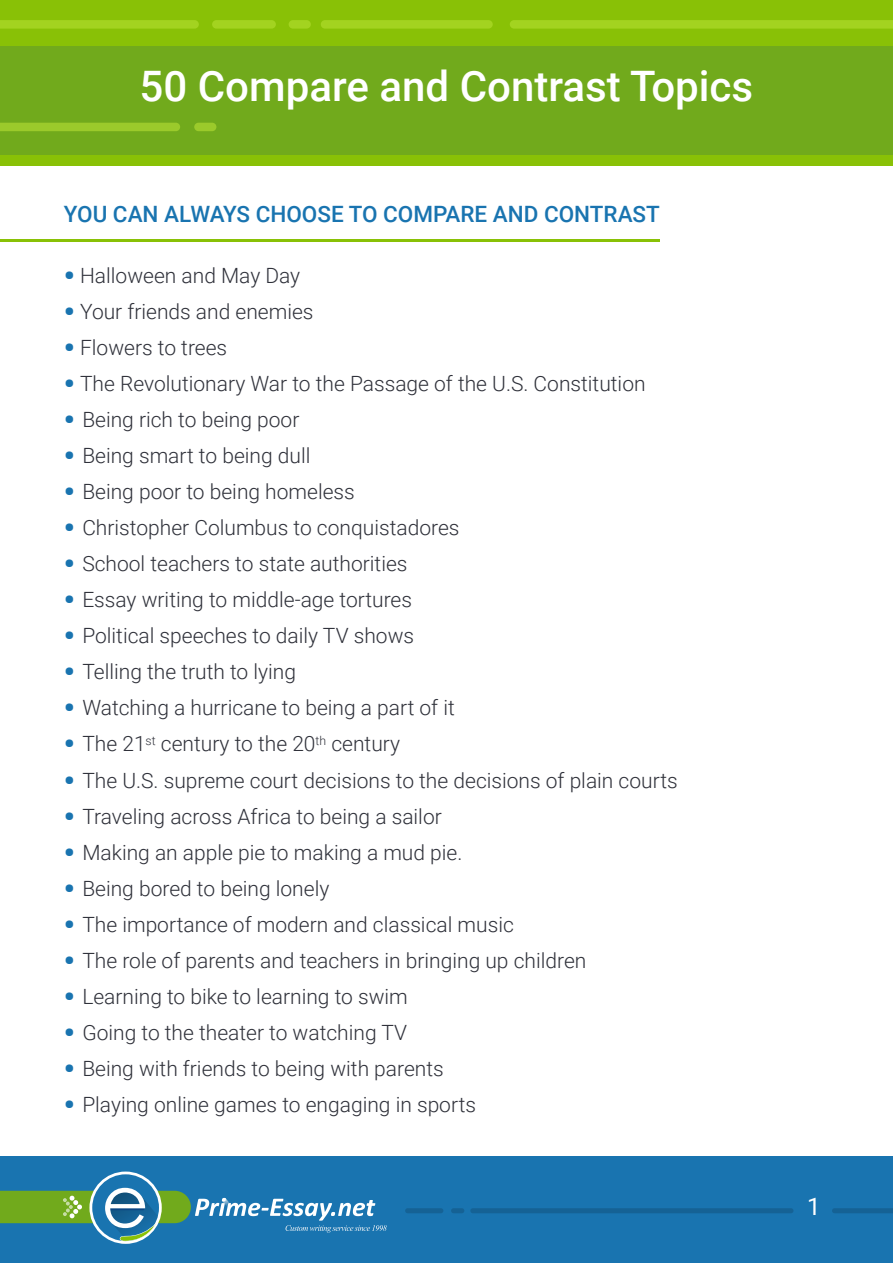
<style>
.page{position:relative;width:893px;height:1263px;background:#fff}
.page>*{position:absolute;margin:0;border:0;box-sizing:border-box;transform-origin:0 0}
.t1{font:500 42px "Roboto";color:#fff}
.t2{font:24px "Roboto";color:#fff}
.t3{font:500 22.5px "Roboto";color:#1974b0}
.t4{font:300 21px "Roboto";color:#2f313a}
.s1{font-weight:900;font-size:30px;color:#1974b0}
</style>
<div class="page">
<div style="left:0;top:1157px;width:893px;height:106px;background:#1974b0"></div>
<div style="left:0;top:0;width:893px;height:166px;background:#89c106"></div>
<hr style="left:0;top:239px;width:659px;height:3px;background:#89c106">
<div style="left:0;top:46px;width:893px;height:108px;background:#71aa1c"></div>
<svg style="left:89px;top:1171px;width:73px;height:73px"></svg>
<div style="left:92px;top:1174px;width:67px;height:67px;background:#1974b0;border-radius:50%"></div>
<svg style="left:0;top:1188px;width:387px;height:53px"></svg>
<div style="left:321px;top:20px;width:172px;height:9px;background:#a3d320;border-radius:4px"></div>
<svg style="left:510px;top:20px;width:383px;height:9px;background:#a1d11e"></svg>
<svg style="left:0;top:20px;width:199px;height:9px;background:#a1d11e"></svg>
<div style="left:289px;top:20px;width:22px;height:9px;background:#a3d320;border-radius:4px"></div>
<div style="left:212px;top:20px;width:64px;height:9px;background:#a3d320;border-radius:4px"></div>
<div style="left:470px;top:1208px;width:323px;height:5px;background:#156295;border-radius:3px"></div>
<div style="left:451px;top:1208px;width:13px;height:5px;background:#156295;border-radius:3px"></div>
<div style="left:405px;top:1208px;width:38px;height:5px;background:#156295;border-radius:3px"></div>
<svg style="left:832px;top:1208px;width:61px;height:5px"></svg>
<svg style="left:0;top:123px;width:180px;height:8px"></svg>
<div style="left:194px;top:123px;width:22px;height:8px;background:#9bca2b;border-radius:4px"></div>
<h1 class="t1" style="left:140px;top:57px;width:615px">50 Compare and Contrast Topics</h1>
<p class="t3" style="left:64px;top:198px;width:598px">YOU CAN ALWAYS CHOOSE TO COMPARE AND CONTRAST</p>
<p class="t4" style="left:64px;top:261px;width:238px"><span class="s1">•</span> Halloween and May Day</p>
<p class="t4" style="left:64px;top:297px;width:251px"><span class="s1">•</span> Your friends and enemies</p>
<p class="t4" style="left:64px;top:333px;width:165px"><span class="s1">•</span> Flowers to trees</p>
<p class="t4" style="left:64px;top:369px;width:583px"><span class="s1">•</span> The Revolutionary War to the Passage of the U.S. Constitution</p>
<p class="t4" style="left:64px;top:405px;width:237px"><span class="s1">•</span> Being rich to being poor</p>
<p class="t4" style="left:64px;top:441px;width:248px"><span class="s1">•</span> Being smart to being dull</p>
<p class="t4" style="left:64px;top:477px;width:293px"><span class="s1">•</span> Being poor to being homeless</p>
<p class="t4" style="left:64px;top:513px;width:397px"><span class="s1">•</span> Christopher Columbus to conquistadores</p>
<p class="t4" style="left:64px;top:549px;width:345px"><span class="s1">•</span> School teachers to state authorities</p>
<p class="t4" style="left:64px;top:585px;width:350px"><span class="s1">•</span> Essay writing to middle-age tortures</p>
<p class="t4" style="left:64px;top:621px;width:352px"><span class="s1">•</span> Political speeches to daily TV shows</p>
<p class="t4" style="left:64px;top:657px;width:234px"><span class="s1">•</span> Telling the truth to lying</p>
<p class="t4" style="left:64px;top:693px;width:393px"><span class="s1">•</span> Watching a hurricane to being a part of it</p>
<p class="t4" style="left:64px;top:729px;width:338px"><span class="s1">•</span> The 21<sup>st</sup> century to the 20<sup>th</sup> century</p>
<p class="t4" style="left:64px;top:765px;width:615px"><span class="s1">•</span> The U.S. supreme court decisions to the decisions of plain courts</p>
<p class="t4" style="left:64px;top:801px;width:380px"><span class="s1">•</span> Traveling across Africa to being a sailor</p>
<p class="t4" style="left:64px;top:837px;width:400px"><span class="s1">•</span> Making an apple pie to making a mud pie.</p>
<p class="t4" style="left:64px;top:873px;width:267px"><span class="s1">•</span> Being bored to being lonely</p>
<p class="t4" style="left:64px;top:909px;width:452px"><span class="s1">•</span> The importance of modern and classical music</p>
<p class="t4" style="left:64px;top:945px;width:524px"><span class="s1">•</span> The role of parents and teachers in bringing up children</p>
<p class="t4" style="left:64px;top:981px;width:346px"><span class="s1">•</span> Learning to bike to learning to swim</p>
<p class="t4" style="left:64px;top:1017px;width:345px"><span class="s1">•</span> Going to the theater to watching TV</p>
<p class="t4" style="left:64px;top:1053px;width:382px"><span class="s1">•</span> Being with friends to being with parents</p>
<p class="t4" style="left:64px;top:1089px;width:414px"><span class="s1">•</span> Playing online games to engaging in sports</p>
<p class="t2" style="left:807px;top:1189px;width:15px">1</p>
</div>
